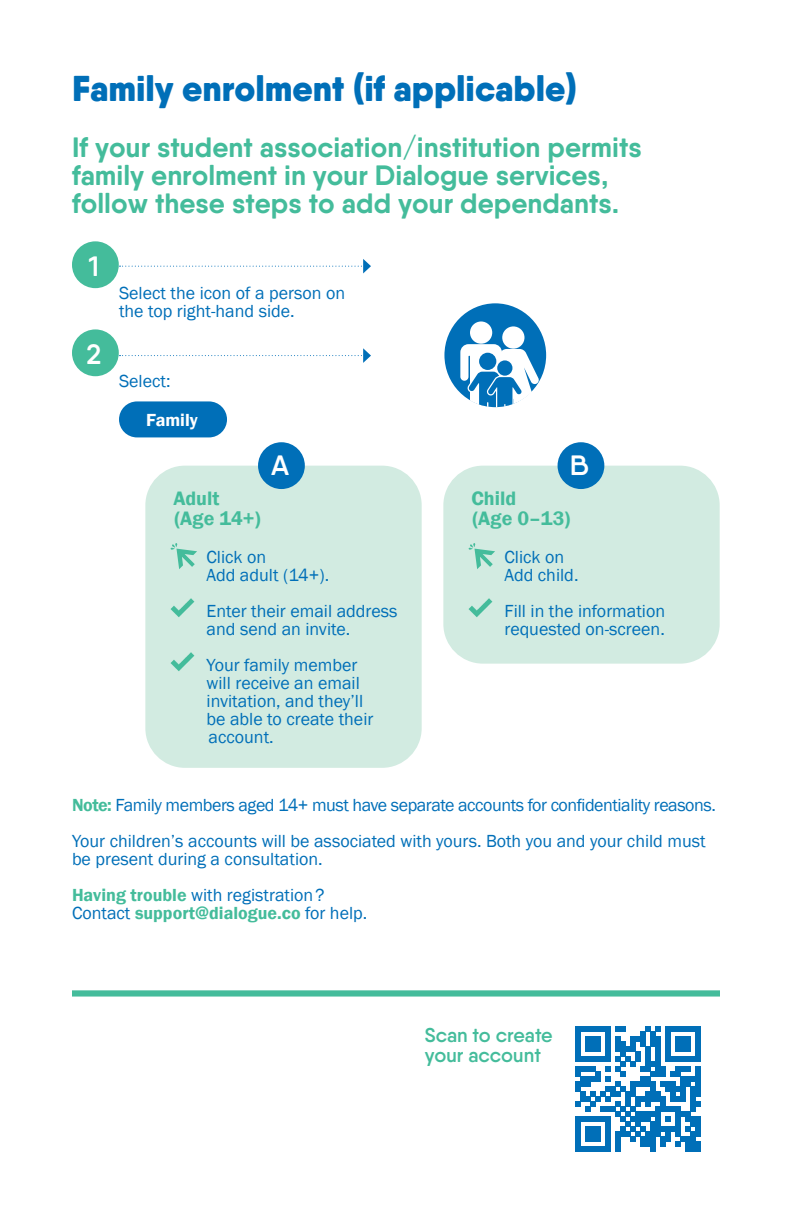
<style>
.page{position:relative;width:792px;height:1224px;background:#fff}
.page>*{position:absolute;margin:0;border:0;box-sizing:border-box;transform-origin:0 0}
.t1{font:900 36px "Qanelas Soft";color:#006fb8}
.t2{font:700 28px/28px "Qanelas Soft";color:#44bc9b}
.t3{font:600 28px "Qanelas Soft";color:#fff}
.t4{font:600 20px/20px "Franklin Gothic";color:#44bc9b}
.t5{font:600 20px/20px "Qanelas Soft";color:#44bc9b}
.t6{font:18px/18px "Franklin Gothic";color:#006fb8}
.t7{font:18px/36px "Franklin Gothic";letter-spacing:-.025em;color:#006fb8}
.t8{font:600 18px "Franklin Gothic";color:#44bc9b}
.t9{font:600 18px "Franklin Gothic";color:#fff}
.s1{font-weight:600;color:#44bc9b}
.s2{font-weight:400;color:#006fb8}
</style>
<div class="page">
<svg style="left:120px;top:259px;width:251px;height:14px"></svg>
<div style="left:72px;top:241px;width:47px;height:47px;background:#44bc9b;border-radius:50%"></div>
<div style="left:119px;top:401px;width:108px;height:36px;background:#006fb8;border-radius:18px"></div>
<svg style="left:120px;top:348px;width:251px;height:15px"></svg>
<div style="left:72px;top:329px;width:47px;height:47px;background:#44bc9b;border-radius:50%"></div>
<div style="left:72px;top:990px;width:648px;height:7px;background:#44bc9b"></div>
<svg style="left:575px;top:1026px;width:126px;height:126px"></svg>
<div style="left:575px;top:1147px;width:35px;height:5px;background:#006fb8"></div>
<div style="left:585px;top:1127px;width:15px;height:15px;background:#006fb8"></div>
<div style="left:145px;top:466px;width:277px;height:302px;background:#d2ebe1;border-radius:40px"></div>
<svg style="left:171px;top:543px;width:26px;height:26px"></svg>
<svg style="left:171px;top:598px;width:23px;height:19px"></svg>
<svg style="left:171px;top:652px;width:23px;height:19px"></svg>
<div style="left:443px;top:466px;width:277px;height:198px;background:#d2ebe1;border-radius:40px"></div>
<svg style="left:469px;top:543px;width:26px;height:26px"></svg>
<svg style="left:469px;top:598px;width:23px;height:19px"></svg>
<div style="left:258px;top:442px;width:47px;height:47px;background:#006fb8;border-radius:50%"></div>
<div style="left:558px;top:442px;width:46px;height:47px;background:#006fb8;border-radius:50%"></div>
<div style="left:444px;top:303px;width:102px;height:104px;background:#006fb8;border-radius:50%"></div>
<div style="left:470px;top:321px;width:22px;height:23px;background:#fff;border-radius:50%"></div>
<div style="left:502px;top:326px;width:22px;height:23px;background:#fff;border-radius:50%"></div>
<svg style="left:460px;top:344px;width:79px;height:63px"></svg>
<h1 class="t1" style="left:72px;top:66px;width:507px">Family enrolment (if applicable)</h1>
<h2 class="t2" style="left:72px;top:133px;width:571px">If your student association/institution permits family enrolment in your Dialogue services, follow these steps to add your dependants.</h2>
<h2 class="t3" style="left:89px;top:249px;width:12px">1</h2>
<h2 class="t3" style="left:87px;top:337px;width:16px">2</h2>
<p class="t6" style="left:119px;top:285px;width:228px">Select the icon of a person on the top right-hand side.</p>
<p class="t6" style="left:119px;top:373px;width:53px">Select:</p>
<p class="t9" style="left:146px;top:409px;width:53px">Family</p>
<h2 class="t3" style="left:271px;top:448px;width:20px">A</h2>
<h2 class="t3" style="left:570px;top:448px;width:21px">B</h2>
<p class="t4" style="left:173px;top:489px;width:89px">Adult (Age 14+)</p>
<p class="t6" style="left:207px;top:549px;width:124px">Click on<br>Add adult (14+).</p>
<p class="t6" style="left:207px;top:603px;width:193px">Enter their email address and send an invite.</p>
<p class="t6" style="left:207px;top:657px;width:168px">Your family member will receive an email invitation, and they’ll be able to create their account.</p>
<p class="t4" style="left:471px;top:489px;width:101px">Child<br>(Age 0–13)</p>
<p class="t6" style="left:505px;top:549px;width:75px">Click on<br>Add child.</p>
<p class="t6" style="left:505px;top:603px;width:162px">Fill in the information requested on-screen.</p>
<p class="t7" style="left:72px;top:787px;width:645px"><span class="s1">Note:</span> Family members aged 14+ must have separate accounts for confidentiality reasons.<br>Your children’s accounts will be associated with yours. Both you and your child must</p>
<p class="t6" style="left:72px;top:841px;width:254px;line-height:36px">be present during a consultation.<br><span class="s1">Having trouble</span> with registration?</p>
<p class="t8" style="left:72px;top:901px;width:297px"><span class="s2">Contact</span> support@dialogue.co <span class="s2">for help.</span></p>
<p class="t5" style="left:425px;top:1025px;width:129px">Scan to create your account</p>
</div>
